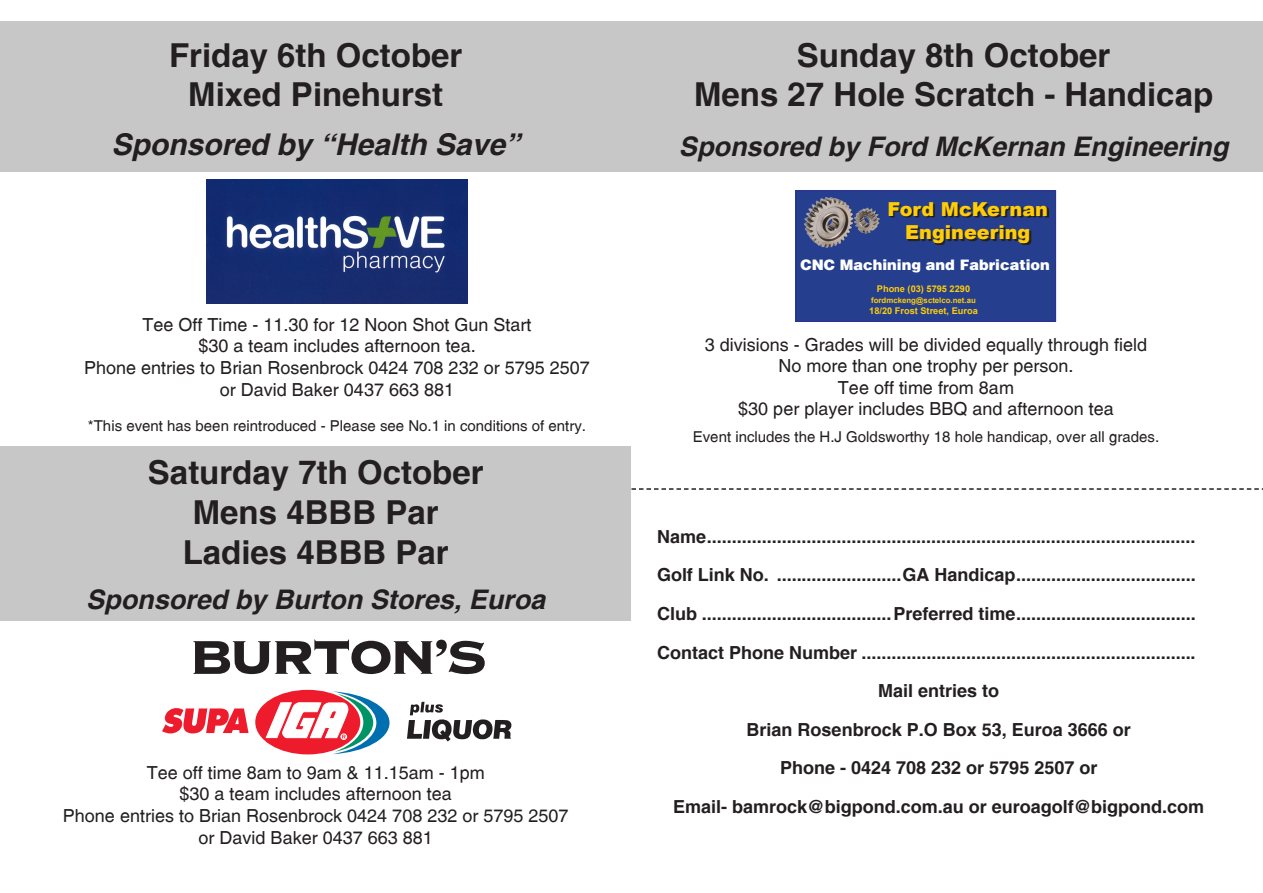
<style>
.page{position:relative;width:1263px;height:893px;background:#fff}
.page>*{position:absolute;margin:0;border:0;box-sizing:border-box;transform-origin:0 0}
.t1{font:700 33px "Switzerland";color:#231f20}
.t2{font:italic 700 30px "Switzerland";color:#231f20}
.t3{font:italic 700 27px "Switzerland";color:#231f20}
.t4{font:900 19.2px/23.1px "Arial";color:#fecd08;text-align:center}
.t5{font:700 18px "Switzerland";color:#231f20}
.t6{font:18px/21.6px "Switzerland Plain";color:#231f20;text-align:center}
.t7{font:15px "Switzerland Plain";color:#231f20}
.t8{font:14.55px "Switzerland Black Plain";color:#fff}
.t9{font:700 9.15px "Arial";color:#fecd08}
.t10{font:700 7.8px "Arial";color:#fecd08}
</style>
<div class="page">
<div style="left:0;top:446px;width:631px;height:175px;background:#c8c7c7"></div>
<img style="left:206px;top:180px;width:262px;height:124px">
<div style="left:255px;top:690px;width:105px;height:64px;background:#ee1b2c;border-radius:50%"></div>
<svg style="left:266px;top:691px;width:123px;height:63px"></svg>
<svg style="left:162px;top:708px;width:87px;height:25px"></svg>
<svg style="left:193px;top:639px;width:292px;height:36px"></svg>
<svg style="left:407px;top:702px;width:105px;height:39px"></svg>
<div style="left:796px;top:190px;width:260px;height:132px;background:#253f8e"></div>
<svg style="left:890px;top:204px;width:158px;height:41px;background:#24346b"></svg>
<img style="left:796px;top:190px;width:91px;height:61px">
<div style="left:796px;top:191px;width:260px;height:130px;border:1px solid #2e3092"></div>
<svg style="left:631px;top:488px;width:632px;height:2px"></svg>
<div style="left:0;top:21px;width:632px;height:151px;background:#c8c7c7"></div>
<div style="left:632px;top:21px;width:631px;height:151px;background:#c8c7c7"></div>
<p class="t1" style="left:169px;top:35px;width:295px">Friday 6th October</p>
<p class="t1" style="left:188px;top:75px;width:256px">Mixed Pinehurst</p>
<p class="t2" style="left:111px;top:127px;width:410px">Sponsored by “Health Save”</p>
<p class="t6" style="left:142px;top:313px;width:391px">Tee Off Time - 11.30 for 12 Noon Shot Gun Start</p>
<p class="t6" style="left:198px;top:335px;width:279px">$30 a team includes afternoon tea.</p>
<p class="t6" style="left:84px;top:357px;width:507px">Phone entries to Brian Rosenbrock 0424 708 232 or 5795 2507</p>
<p class="t6" style="left:220px;top:378px;width:236px">or David Baker 0437 663 881</p>
<p class="t7" style="left:88px;top:416px;width:500px">*This event has been reintroduced - Please see No.1 in conditions of entry.</p>
<p class="t1" style="left:148px;top:453px;width:337px">Saturday 7th October</p>
<p class="t1" style="left:193px;top:492px;width:247px">Mens 4BBB Par</p>
<p class="t1" style="left:183px;top:532px;width:268px">Ladies 4BBB Par</p>
<p class="t3" style="left:86px;top:583px;width:461px">Sponsored by Burton Stores, Euroa</p>
<p class="t6" style="left:147px;top:761px;width:340px">Tee off time 8am to 9am &amp; 11.15am - 1pm</p>
<p class="t6" style="left:180px;top:783px;width:274px">$30 a team includes afternoon tea</p>
<p class="t6" style="left:63px;top:805px;width:507px">Phone entries to Brian Rosenbrock 0424 708 232 or 5795 2507</p>
<p class="t6" style="left:199px;top:826px;width:236px">or David Baker 0437 663 881</p>
<p class="t1" style="left:797px;top:35px;width:315px">Sunday 8th October</p>
<p class="t1" style="left:694px;top:75px;width:521px">Mens 27 Hole Scratch - Handicap</p>
<p class="t3" style="left:679px;top:131px;width:551px">Sponsored by Ford McKernan Engineering</p>
<p class="t4" style="left:887px;top:197px;width:162px">Ford McKernan<br>Engineering</p>
<p class="t8" style="left:800px;top:255px;width:251px">CNC Machining and Fabrication</p>
<p class="t9" style="left:877px;top:283px;width:95px">Phone (03) 5795 2290</p>
<p class="t10" style="left:871px;top:295px;width:106px">fordmckeng@sctelco.net.au</p>
<p class="t9" style="left:869px;top:305px;width:110px">18/20 Frost Street, Euroa</p>
<p class="t6" style="left:705px;top:333px;width:444px">3 divisions - Grades will be divided equally through field<br>No more than one trophy per person.</p>
<p class="t6" style="left:838px;top:376px;width:177px">Tee off time from 8am</p>
<p class="t6" style="left:738px;top:398px;width:377px">$30 per player includes BBQ and afternoon tea</p>
<p class="t7" style="left:693px;top:428px;width:468px">Event includes the H.J Goldsworthy 18 hole handicap, over all grades.</p>
<p class="t5" style="left:657px;top:525px;width:540px">Name..................................................................................................</p>
<p class="t5" style="left:657px;top:564px;width:540px">Golf Link No. .........................GA Handicap....................................</p>
<p class="t5" style="left:657px;top:603px;width:540px">Club ......................................Preferred time....................................</p>
<p class="t5" style="left:657px;top:641px;width:540px">Contact Phone Number ...................................................................</p>
<p class="t5" style="left:878px;top:680px;width:122px">Mail entries to</p>
<p class="t5" style="left:746px;top:718px;width:386px">Brian Rosenbrock P.O Box 53, Euroa 3666 or</p>
<p class="t5" style="left:780px;top:757px;width:319px">Phone - 0424 708 232 or 5795 2507 or</p>
<p class="t5" style="left:673px;top:796px;width:533px">Email- bamrock@bigpond.com.au or euroagolf@bigpond.com</p>
</div>
